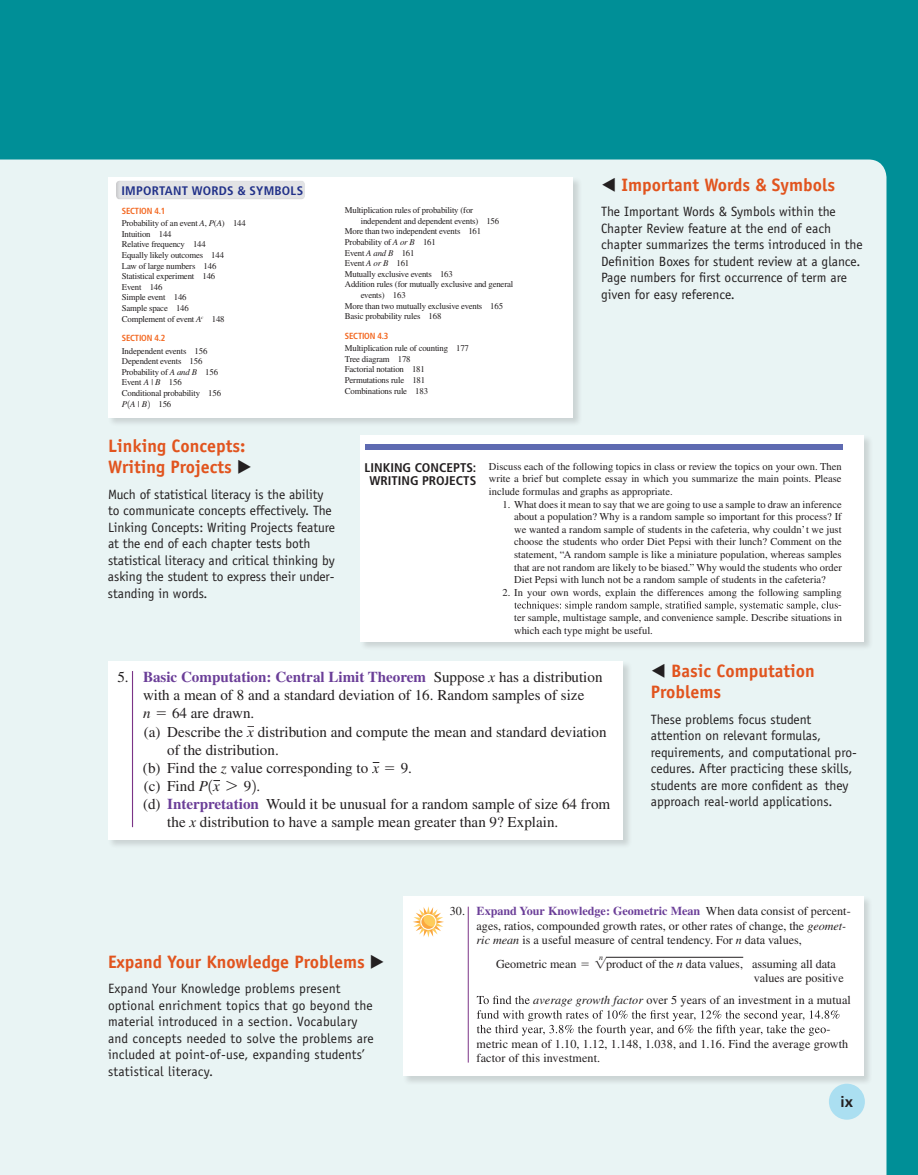
<style>
.page{position:relative;width:918px;height:1175px;background:#fff}
.page>*{position:absolute;margin:0;border:0;box-sizing:border-box;transform-origin:0 0}
.t1{font:700 18px/21px "Officina Sans Std";color:#e1541e}
.t2{font:15.15px "Times LT Std";color:#231f20}
.t3{font:700 15.15px "Times LT Std";color:#6b3e98}
.t4{font:700 15px "Frutiger LT Std";color:#231f20}
.t5{font:13.5px/16.5px "Officina Sans Std";color:#231f20}
.t6{font:700 condensed 12.6px/12.6px "Frutiger LT Std";color:#231f20;text-align:center;scale:1.05 1}
.t7{font:700 condensed 12.45px "Frutiger LT Std";letter-spacing:.015em;color:#213189;scale:1.05 1}
.t8{font:12.15px/14.5px "Times LT Std";color:#231f20}
.t9{font:10.5px/12.6px "Times LT Std";color:#231f20;text-align:justify}
.t10{font:8.85px/10.6px "Times LT Std";letter-spacing:-.02em;color:#231f20}
.t11{font:italic 7.95px "Times LT Std";color:#231f20}
.s1{font-family:"Frutiger LT Std";font-weight:700;font-stretch:condensed;color:#f36821}
.s2{font-style:italic}
.s3{font-family:"Times"}
.s4{font-family:"PBB"}
.s5{font-weight:400;color:#231f20}
.s6{font-weight:400;font-style:italic;color:#231f20}
.s7{font-family:"WWDOC01"}
.s8{font-family:"Optr"}
.s9{font-weight:700;color:#6b3e98}
.s10{font-family:"Rads"}
</style>
<div class="page">
<div style="left:886px;top:166px;width:32px;height:1008px;background:#008f97"></div>
<div style="left:0;top:0;width:918px;height:178px;background:#008f97"></div>
<div style="left:0;top:159px;width:886px;height:1015px;background:#e9f4f4"></div>
<div style="left:108px;top:176px;width:475px;height:250px;background:#231f20;opacity:.15"></div>
<div style="left:108px;top:177px;width:465px;height:240px;background:#fff"></div>
<div style="left:116px;top:181px;width:189px;height:18px;background:#e2e3e5"></div>
<div style="left:360px;top:434px;width:513px;height:217px;background:#231f20;opacity:.15"></div>
<div style="left:360px;top:435px;width:504px;height:207px;background:#fff"></div>
<svg style="left:514px;top:601px;width:324px;height:10px"></svg>
<div style="left:365px;top:444px;width:477px;height:5px;background:#5e6ab1"></div>
<div style="left:108px;top:660px;width:525px;height:189px;background:#231f20;opacity:.15"></div>
<div style="left:108px;top:660px;width:515px;height:179px;background:#fff"></div>
<hr style="left:132px;top:671px;width:1px;height:156px;background:#7b3487">
<div style="left:403px;top:896px;width:470px;height:189px;background:#231f20;opacity:.15"></div>
<div style="left:403px;top:896px;width:461px;height:180px;background:#fff"></div>
<svg style="left:829px;top:1083px;width:36px;height:36px"></svg>
<hr style="left:606px;top:957px;width:137px;height:1px;background:#231f20">
<svg style="left:477px;top:995px;width:53px;height:9px"></svg>
<svg style="left:477px;top:1010px;width:362px;height:25px"></svg>
<svg style="left:413px;top:906px;width:31px;height:31px"></svg>
<div style="left:420px;top:914px;width:16px;height:15px;border:1px solid #fff;border-radius:50%"></div>
<hr style="left:468px;top:906px;width:1px;height:156px;background:#7b3487">
<svg style="left:602px;top:177px;width:13px;height:14px"></svg>
<svg style="left:238px;top:460px;width:13px;height:14px"></svg>
<svg style="left:652px;top:664px;width:13px;height:14px"></svg>
<svg style="left:371px;top:954px;width:13px;height:14px"></svg>
<p class="t7" style="left:121px;top:183px;width:175px">IMPORTANT WORDS &amp; SYMBOLS</p>
<p class="t10" style="left:122px;top:204px;width:125px;line-height:12.5px"><span class="s1">SECTION 4.1<br></span>Probability of an event <span class="s2">A</span>, <span class="s2">P</span>(<span class="s2">A</span>) 144</p>
<p class="t10" style="left:122px;top:228px;width:104px">Intuition 144<br>Relative frequency 144<br>Equally likely outcomes 144<br>Law of large numbers 146<br>Statistical experiment 146<br>Event 146<br>Simple event 146<br>Sample space 146<br>Complement of event <span class="s2">A</span><sup>c</sup> 148</p>
<p class="t10" style="left:122px;top:332px;width:87px;line-height:12.5px"><span class="s1">SECTION 4.2<br></span>Independent events 156</p>
<p class="t10" style="left:122px;top:356px;width:101px">Dependent events 156<br>Probability of <span class="s2">A and B</span> 156<br>Event <span class="s2">A</span> <span class="s3">|</span> <span class="s2">B</span> 156<br>Conditional probability 156<br><span class="s2">P</span><span class="s4">1</span><span class="s2">A</span> <span class="s3">|</span> <span class="s2">B</span><span class="s4">2</span> 156</p>
<p class="t10" style="left:345px;top:205px;width:130px">Multiplication rules of probability (for</p>
<p class="t10" style="left:361px;top:215px;width:140px">independent and dependent events) 156</p>
<p class="t10" style="left:345px;top:226px;width:138px">More than two independent events 161</p>
<p class="t10" style="left:345px;top:237px;width:93px">Probability of <span class="s2">A or B</span> 161</p>
<p class="t10" style="left:345px;top:247px;width:71px">Event <span class="s2">A and B</span> 161</p>
<p class="t10" style="left:345px;top:258px;width:66px">Event <span class="s2">A or B</span> 161</p>
<p class="t10" style="left:345px;top:268px;width:109px">Mutually exclusive events 163</p>
<p class="t10" style="left:345px;top:279px;width:170px">Addition rules (for mutually exclusive and general</p>
<p class="t10" style="left:361px;top:290px;width:46px">events) 163</p>
<p class="t10" style="left:345px;top:300px;width:160px">More than two mutually exclusive events 165</p>
<p class="t10" style="left:345px;top:311px;width:98px">Basic probability rules 168</p>
<p class="t10" style="left:345px;top:329px;width:126px;line-height:12.5px"><span class="s1">SECTION 4.3<br></span>Multiplication rule of counting 177</p>
<p class="t10" style="left:345px;top:353px;width:85px">Tree diagram 178<br>Factorial notation 181<br>Permutations rule 181<br>Combinations rule 183</p>
<p class="t1" style="left:621px;top:174px;width:215px">Important Words &amp; Symbols</p>
<p class="t5" style="left:601px;top:203px;width:263px">The Important Words &amp; Symbols within the Chapter Review feature at the end of each chapter summarizes the terms introduced in the Definition Boxes for student review at a glance.<br>Page numbers for first occurrence of term are given for easy reference.</p>
<p class="t1" style="left:108px;top:435px;width:139px">Linking Concepts:<br>Writing Projects</p>
<p class="t5" style="left:108px;top:486px;width:229px">Much of statistical literacy is the ability to communicate concepts effectively. The Linking Concepts: Writing Projects feature at the end of each chapter tests both statistical literacy and critical thinking by asking the student to express their under&shy;standing in words.</p>
<p class="t6" style="left:365px;top:461px;width:108px">LINKING CONCEPTS:<br>WRITING PROJECTS</p>
<p class="t9" style="left:489px;top:460px;width:354px">Discuss each of the following topics in class or review the topics on your own. Then write a brief but complete essay in which you summarize the main points. Please include formulas and graphs as appropriate.</p>
<p class="t9" style="left:514px;top:498px;width:329px;text-indent:-12px">1. What does it mean to say that we are going to use a sample to draw an inference about a population? Why is a random sample so important for this process? If we wanted a random sample of students in the cafeteria, why couldn’t we just choose the students who order Diet Pepsi with their lunch? Comment on the statement, “A random sample is like a miniature population, whereas samples that are not random are likely to be biased.” Why would the students who order Diet Pepsi with lunch not be a random sample of students in the cafeteria?</p>
<p class="t9" style="left:503px;top:586px;width:341px">2. In your own words, explain the differences among the following sampling</p>
<p class="t9" style="left:838px;top:598px;width:5px">-</p>
<p class="t9" style="left:514px;top:611px;width:329px">ter sample, multistage sample, and convenience sample. Describe situations in</p>
<p class="t9" style="left:514px;top:624px;width:140px">which each type might be useful.</p>
<p class="t3" style="left:117px;top:668px;width:487px"><span class="s5">5.</span> Basic Computation: Central Limit Theorem <span class="s5">Suppose</span> <span class="s6">x</span> <span class="s5">has a distribution</span></p>
<p class="t2" style="left:143px;top:686px;width:443px">with a mean of 8 and a standard deviation of 16. Random samples of size</p>
<p class="t2" style="left:143px;top:705px;width:113px"><span class="s2">n</span> <span class="s7">5</span> 64 are drawn.</p>
<p class="t2" style="left:144px;top:723px;width:464px">(a) Describe the <span class="s2">x</span> distribution and compute the mean and standard deviation</p>
<p class="t2" style="left:167px;top:741px;width:113px">of the distribution.</p>
<p class="t2" style="left:143px;top:759px;width:270px">(b) Find the <span class="s2">z</span> value corresponding to <span class="s2">x</span> <span class="s7">5</span> 9.</p>
<p class="t2" style="left:144px;top:777px;width:118px">(c) Find <span class="s2">P</span><span class="s4">1</span><span class="s2">x</span> <span class="s8">7</span> 9<span class="s4">2</span>.</p>
<p class="t2" style="left:143px;top:795px;width:469px">(d) <span class="s9">Interpretation</span> Would it be unusual for a random sample of size 64 from</p>
<p class="t2" style="left:167px;top:813px;width:393px">the <span class="s2">x</span> distribution to have a sample mean greater than 9? Explain.</p>
<p class="t1" style="left:651px;top:660px;width:165px;text-indent:20px">Basic Computation<br>Problems</p>
<p class="t5" style="left:651px;top:711px;width:208px">These problems focus student attention on relevant formulas, requirements, and computational pro&shy;cedures. After practicing these skills, students are more confident as they approach real-world applications.</p>
<p class="t1" style="left:108px;top:951px;width:258px">Expand Your Knowledge Problems</p>
<p class="t5" style="left:108px;top:980px;width:267px">Expand Your Knowledge problems present optional enrichment topics that go beyond the material introduced in a section. Vocabulary and concepts needed to solve the problems are included at point-of-use, expanding students’ statistical literacy.</p>
<p class="t8" style="left:477px;top:903px;width:376px;text-indent:-27px">30. <span class="s9">Expand Your Knowledge: Geometric Mean</span> When data consist of percent&shy;ages, ratios, compounded growth rates, or other rates of change, the <span class="s2">geomet&shy;ric mean</span> is a useful measure of central tendency. For <span class="s2">n</span> data values,</p>
<p class="t8" style="left:496px;top:956px;width:341px">Geometric mean <span class="s7">5</span> <span class="s10">1</span>product of the <span class="s2">n</span> data values, assuming all data</p>
<p class="t11" style="left:599px;top:952px;width:5px">n</p>
<p class="t8" style="left:533px;top:967px;width:319px;line-height:21.9px;text-indent:221px">values are positive <span class="s2">average growth factor</span> over 5 years of an investment in a mutual</p>
<p class="t8" style="left:477px;top:1021px;width:373px;text-indent:350px">- metric mean of 1.10, 1.12, 1.148, 1.038, and 1.16. Find the average growth factor of this investment.</p>
<p class="t4" style="left:841px;top:1092px;width:14px">ix</p>
</div>
